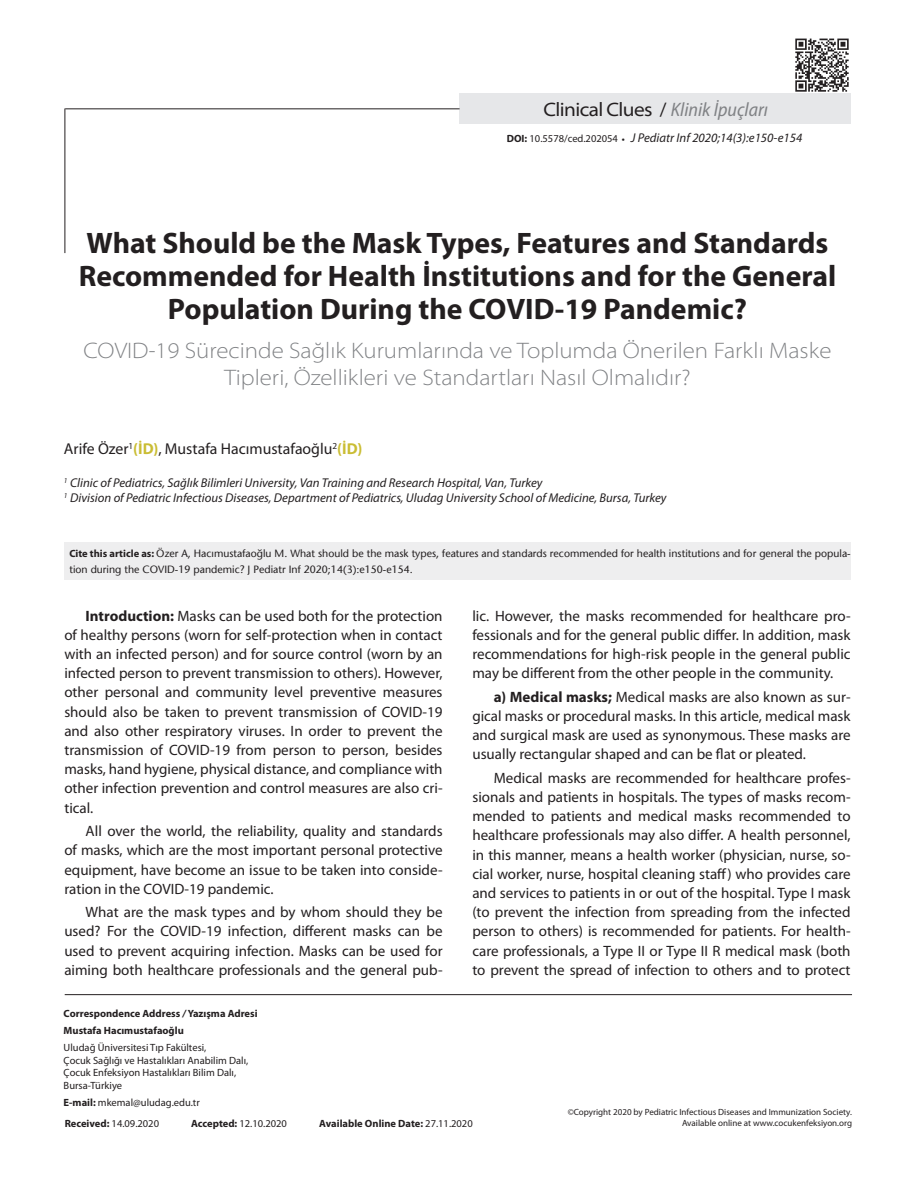
<style>
.page{position:relative;width:915px;height:1191px;background:#fff}
.page>*{position:absolute;margin:0;border:0;box-sizing:border-box;transform-origin:0 0}
.t1{font:700 29.7px/33px "Myriad Pro";color:#231f20;text-align:center}
.t2{font:300 semi-expanded 22.5px/27px "Myriad Pro";color:#808285;text-align:center}
.t3{font:italic semi-condensed 19.5px "Myriad Pro";color:#808285}
.t4{font:15.75px "Myriad Pro";color:#231f20}
.t5{font:15px/19.2px "Myriad Pro";color:#231f20;text-align:justify}
.t6{font:italic 12.75px/15.3px "Myriad Pro";color:#231f20}
.t7{font:500 10.5px/15.8px "Stone Sans Std";color:#231f20}
.t8{font:10.5px/12.6px "Myriad Pro";color:#231f20}
.t9{font:700 10.5px/16.8px "Myriad Pro";color:#231f20}
.t10{font:9px/10.8px "Myriad Pro";color:#231f20;text-align:right}
.s1{font-style:normal;font-stretch:semi-expanded;color:#231f20}
.s2{font-style:normal;font-stretch:normal;color:#231f20}
.s3{font-weight:700;font-style:normal;font-size:10.5px}
.s4{font-style:normal;font-size:10.5px}
.s5{font-weight:700;font-style:normal;font-size:9px}
.s6{font-weight:700;color:#cabd34}
.s7{font-family:"Myriad Pro";font-weight:700}
.s8{font-weight:700}
.s9{font-style:italic}
.s10{font-weight:400}
</style>
<div class="page">
<img style="left:795px;top:38px;width:52px;height:54px">
<div style="left:459px;top:94px;width:391px;height:30px;background:#e6e7e9"></div>
<hr style="left:64px;top:108px;width:1px;height:145px;background:#231f20">
<hr style="left:65px;top:108px;width:394px;height:1px;background:#231f20">
<hr style="left:65px;top:994px;width:786px;height:1px;background:#231f20">
<div style="left:65px;top:542px;width:785px;height:37px;background:#eeeeef"></div>
<h3 class="t3" style="left:543px;top:99px;width:226px"><span class="s1">Clinical Clues</span> <span class="s2">/</span> Klinik İpuçları</h3>
<p class="t6" style="left:506px;top:131px;width:297px"><span class="s3">DOI:</span> <span class="s4">10.5578/ced.202054</span> <span class="s5">•</span> J Pediatr Inf 2020;14(3):e150-e154</p>
<h1 class="t1" style="left:79px;top:226px;width:758px">What Should be the Mask Types, Features and Standards<br>Recommended for Health İnstitutions and for the General<br>Population During the COVID-19 Pandemic?</h1>
<h2 class="t2" style="left:83px;top:338px;width:749px">COVID-19 Sürecinde Sağlık Kurumlarında ve Toplumda Önerilen Farklı Maske<br>Tipleri, Özellikleri ve Standartları Nasıl Olmalıdır?</h2>
<p class="t4" style="left:64px;top:440px;width:300px">Arife Özer<sup>1</sup><span class="s6">(İD)</span>, Mustafa Hacımustafaoğlu<sup>2</sup><span class="s6">(İD)</span></p>
<p class="t6" style="left:64px;top:475px;width:604px"><sup>1</sup> Clinic of Pediatrics, Sağlık Bilimleri University, Van Training and Research Hospital, Van, Turkey<br><sup>1</sup> Division of Pediatric Infectious Diseases, Department of Pediatrics, Uludag University School of Medicine, Bursa, Turkey</p>
<p class="t7" style="left:69px;top:545px;width:782px"><span class="s7">Cite this article as:</span> Özer A, Hacımustafaoğlu M. What should be the mask types, features and standards recommended for health institutions and for general the popula&shy;tion during the COVID-19 pandemic? J Pediatr Inf 2020;14(3):e150-e154.</p>
<p class="t5" style="left:64px;top:606px;width:379px;text-indent:21px"><span class="s8">Introduction:</span> Masks can be used both for the protection of healthy persons (worn for self-protection when in contact with an infected person) and for source control (worn by an infected person to prevent transmission to others). However, other personal and community level preventive measures should also be taken to prevent transmission of COVID-19 and also other respiratory viruses. In order to prevent the transmission of COVID-19 from person to person, besides masks, hand hygiene, physical distance, and compliance with other infection prevention and control measures are also cri&shy;tical.</p>
<p class="t5" style="left:64px;top:821px;width:379px;text-indent:21px">All over the world, the reliability, quality and standards of masks, which are the most important personal protective equipment, have become an issue to be taken into conside&shy;ration in the COVID-19 pandemic.</p>
<p class="t5" style="left:64px;top:903px;width:379px;text-indent:21px">What are the mask types and by whom should they be used? For the COVID-19 infection, different masks can be used to prevent acquiring infection. Masks can be used for aiming both healthcare professionals and the general pub-</p>
<p class="t5" style="left:472px;top:606px;width:379px">lic. However, the masks recommended for healthcare pro&shy;fessionals and for the general public differ. In addition, mask recommendations for high-risk people in the general public may be different from the other people in the community.</p>
<p class="t5" style="left:472px;top:687px;width:379px;text-indent:21px"><span class="s8">a) Medical masks;</span> Medical masks are also known as sur&shy;gical masks or procedural masks. In this article, medical mask and surgical mask are used as synonymous. These masks are usually rectangular shaped and can be flat or pleated.</p>
<p class="t5" style="left:472px;top:768px;width:379px;text-indent:21px">Medical masks are recommended for healthcare profes&shy;sionals and patients in hospitals. The types of masks recom&shy;mended to patients and medical masks recommended to healthcare professionals may also differ. A health personnel, in this manner, means a health worker (physician, nurse, so&shy;cial worker, nurse, hospital cleaning staff) who provides care and services to patients in or out of the hospital. Type I mask (to prevent the infection from spreading from the infected person to others) is recommended for patients. For health&shy;care professionals, a Type II or Type II R medical mask (both to prevent the spread of infection to others and to protect</p>
<p class="t9" style="left:64px;top:1005px;width:195px">Correspondence Address <span class="s9">/</span> Yazışma Adresi<br>Mustafa Hacımustafaoğlu</p>
<p class="t8" style="left:64px;top:1041px;width:186px">Uludağ Üniversitesi Tıp Fakültesi,<br>Çocuk Sağlığı ve Hastalıkları Anabilim Dalı, Çocuk Enfeksiyon Hastalıkları Bilim Dalı, Bursa-Türkiye</p>
<p class="t8" style="left:64px;top:1091px;width:138px;line-height:21.5px"><span class="s8">E-mail:</span> mkemal@uludag.edu.tr<br><span class="s8">Received:</span> 14.09.2020</p>
<p class="t8" style="left:191px;top:1117px;width:97px"><span class="s8">Accepted:</span> 12.10.2020</p>
<p class="t10" style="left:567px;top:1107px;width:286px">©Copyright 2020 by Pediatric Infectious Diseases and Immunization Society.<br>Available online at www.cocukenfeksiyon.org</p>
<p class="t9" style="left:319px;top:1115px;width:155px">Available Online Date: <span class="s10">27.11.2020</span></p>
</div>
